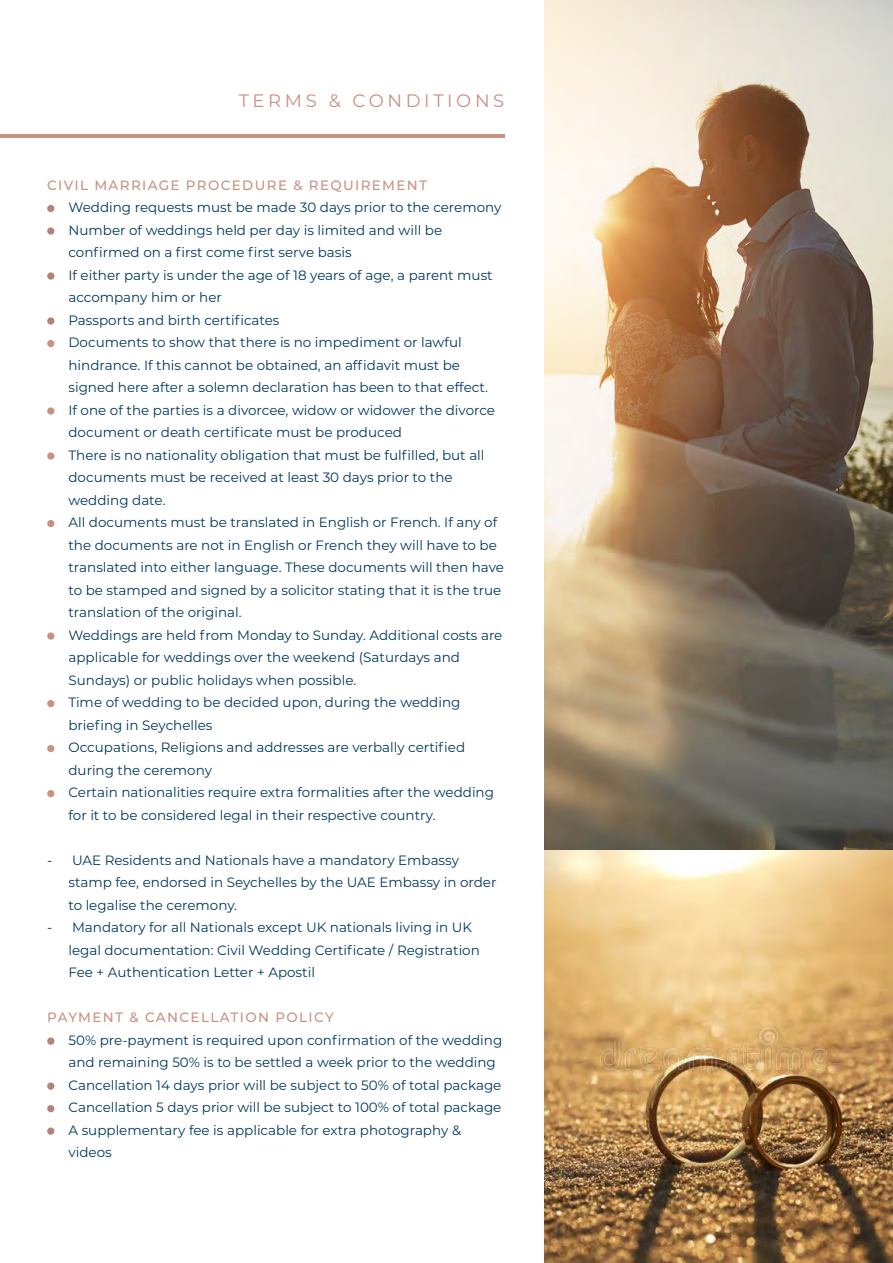
<style>
.page{position:relative;width:893px;height:1263px;background:#fff}
.page>*{position:absolute;margin:0;border:0;box-sizing:border-box;transform-origin:0 0}
.t1{font:18px "Montserrat";letter-spacing:.2em;color:#c99182}
.t2{font:13.5px/22.5px "Montserrat";color:#00395c}
.t3{font:500 13.5px "Montserrat";letter-spacing:.1em;color:#c99182}
</style>
<div class="page">
<img style="left:544px;top:0;width:349px;height:1263px">
<hr style="left:0;top:134px;width:504px;height:4px;background:#c99182">
<div style="left:47px;top:205px;width:7px;height:7px;background:#b3837a;border-radius:50%"></div>
<div style="left:47px;top:227px;width:7px;height:8px;background:#b3837a;border-radius:50%"></div>
<div style="left:47px;top:272px;width:7px;height:8px;background:#b3837a;border-radius:50%"></div>
<div style="left:47px;top:317px;width:7px;height:8px;background:#b3837a;border-radius:50%"></div>
<div style="left:47px;top:340px;width:7px;height:7px;background:#c99182;border-radius:50%"></div>
<div style="left:47px;top:407px;width:7px;height:8px;background:#c99182;border-radius:50%"></div>
<div style="left:47px;top:452px;width:7px;height:8px;background:#c99182;border-radius:50%"></div>
<div style="left:47px;top:520px;width:7px;height:7px;background:#c99182;border-radius:50%"></div>
<div style="left:47px;top:632px;width:7px;height:8px;background:#c99182;border-radius:50%"></div>
<div style="left:47px;top:700px;width:7px;height:7px;background:#c99182;border-radius:50%"></div>
<div style="left:47px;top:745px;width:7px;height:7px;background:#c99182;border-radius:50%"></div>
<div style="left:47px;top:790px;width:7px;height:7px;background:#c99182;border-radius:50%"></div>
<div style="left:47px;top:1037px;width:7px;height:8px;background:#b3837a;border-radius:50%"></div>
<div style="left:47px;top:1082px;width:7px;height:8px;background:#b3837a;border-radius:50%"></div>
<div style="left:47px;top:1105px;width:7px;height:7px;background:#b3837a;border-radius:50%"></div>
<div style="left:47px;top:1127px;width:7px;height:8px;background:#b3837a;border-radius:50%"></div>
<p class="t1" style="left:239px;top:88px;width:267px">TERMS &amp; CONDITIONS</p>
<p class="t3" style="left:47px;top:175px;width:381px">CIVIL MARRIAGE PROCEDURE &amp; REQUIREMENT</p>
<p class="t2" style="left:68px;top:196px;width:435px">Wedding requests must be made 30 days prior to the ceremony</p>
<p class="t2" style="left:68px;top:218px;width:375px">Number of weddings held per day is limited and will be confirmed on a first come first serve basis</p>
<p class="t2" style="left:68px;top:263px;width:426px">If either party is under the age of 18 years of age, a parent must accompany him or her</p>
<p class="t2" style="left:68px;top:308px;width:213px">Passports and birth certificates</p>
<p class="t2" style="left:68px;top:331px;width:421px">Documents to show that there is no impediment or lawful hindrance. If this cannot be obtained, an affidavit must be signed here after a solemn declaration has been to that effect.</p>
<p class="t2" style="left:68px;top:398px;width:428px">If one of the parties is a divorcee, widow or widower the divorce document or death certificate must be produced</p>
<p class="t2" style="left:68px;top:443px;width:418px">There is no nationality obligation that must be fulfilled, but all documents must be received at least 30 days prior to the wedding date.</p>
<p class="t2" style="left:68px;top:511px;width:437px">All documents must be translated in English or French. If any of the documents are not in English or French they will have to be translated into either language. These documents will then have to be stamped and signed by a solicitor stating that it is the true translation of the original.</p>
<p class="t2" style="left:68px;top:623px;width:435px">Weddings are held from Monday to Sunday. Additional costs are applicable for weddings over the weekend (Saturdays and<br>Sundays) or public holidays when possible.</p>
<p class="t2" style="left:68px;top:691px;width:394px">Time of wedding to be decided upon, during the wedding briefing in Seychelles</p>
<p class="t2" style="left:68px;top:736px;width:398px">Occupations, Religions and addresses are verbally certified during the ceremony</p>
<p class="t2" style="left:68px;top:781px;width:427px">Certain nationalities require extra formalities after the wedding for it to be considered legal in their respective country.</p>
<p class="t2" style="left:68px;top:848px;width:430px;text-indent:-21px">- UAE Residents and Nationals have a mandatory Embassy stamp fee, endorsed in Seychelles by the UAE Embassy in order to legalise the ceremony.</p>
<p class="t2" style="left:68px;top:916px;width:413px;text-indent:-21px">- Mandatory for all Nationals except UK nationals living in UK legal documentation: Civil Wedding Certificate / Registration<br>Fee + Authentication Letter + Apostil</p>
<p class="t3" style="left:47px;top:1008px;width:288px">PAYMENT &amp; CANCELLATION POLICY</p>
<p class="t2" style="left:68px;top:1028px;width:435px">50% pre-payment is required upon confirmation of the wedding and remaining 50% is to be settled a week prior to the wedding</p>
<p class="t2" style="left:68px;top:1073px;width:434px">Cancellation 14 days prior will be subject to 50% of total package</p>
<p class="t2" style="left:68px;top:1096px;width:434px">Cancellation 5 days prior will be subject to 100% of total package</p>
<p class="t2" style="left:68px;top:1118px;width:394px">A supplementary fee is applicable for extra photography &amp; videos</p>
</div>
